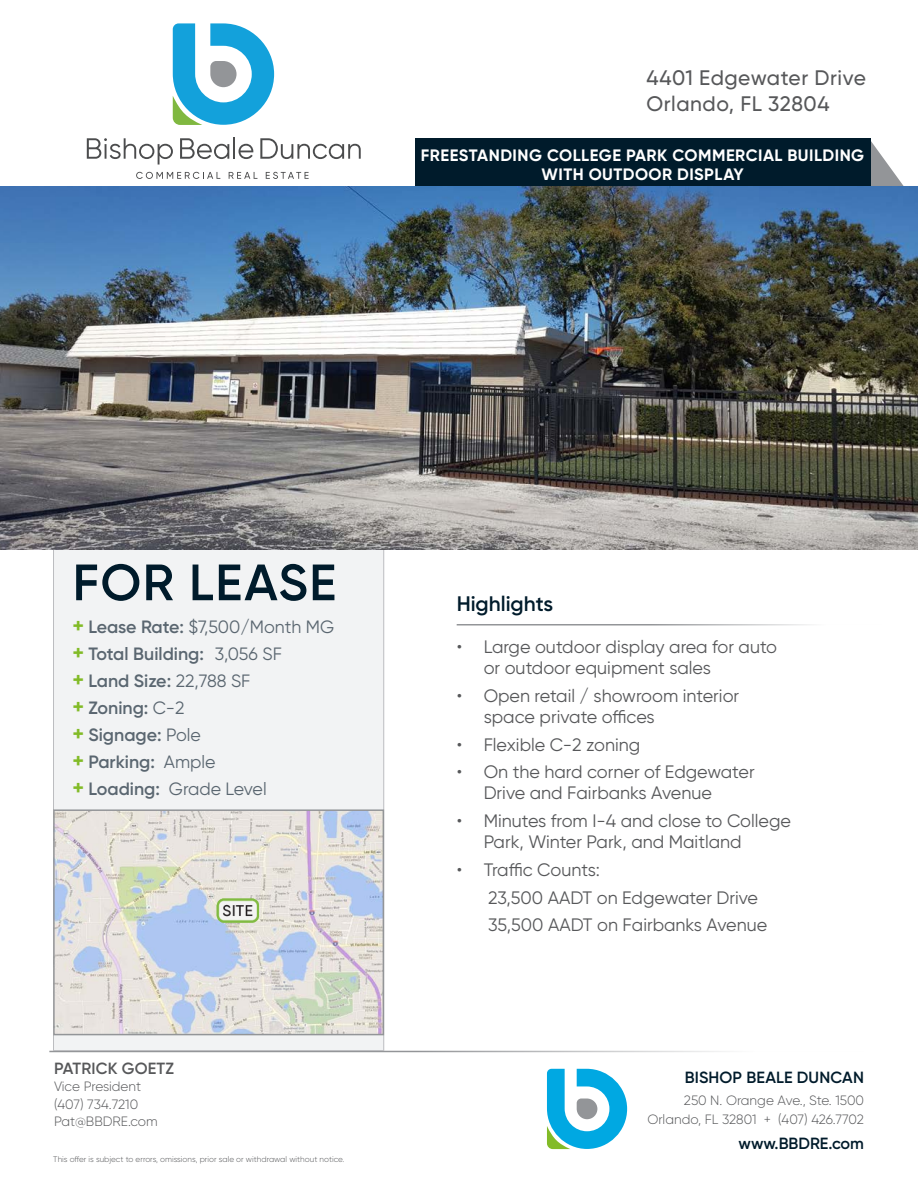
<style>
.page{position:relative;width:918px;height:1188px;background:#fff}
.page>*{position:absolute;margin:0;border:0;box-sizing:border-box;transform-origin:0 0}
.t1{font:600 51px "Gilroy";letter-spacing:.03em;color:#001b2b}
.t2{font:500 21px/25.5px "Gilroy";letter-spacing:.025em;color:#57585a}
.t3{font:600 21px "Gilroy";color:#001b2b}
.t4{font:18px/21px "Gilroy";color:#57585a}
.t5{font:600 17.85px "Gilroy";color:#5a6670}
.t6{font:17.85px "Gilroy";color:#5a6670}
.t7{font:700 16.5px/19.8px "Gilroy";letter-spacing:.03em;color:#fff;text-align:center}
.t8{font:600 16.2px "Gilroy";letter-spacing:.005em;color:#001b2b}
.t9{font:600 16.2px "Gilroy";letter-spacing:.01em;color:#57585a}
.t10{font:300 13.5px/18.9px "Gilroy";color:#57585a;text-align:right}
.t11{font:300 8.1px "Gilroy";color:#57585a}
.s1{font-weight:700;font-size:21px;color:#82bb27}
.s2{font-weight:600}
.s3{font-weight:400}
</style>
<div class="page">
<svg style="left:173px;top:23px;width:101px;height:102px"></svg>
<svg style="left:87px;top:138px;width:86px;height:27px"></svg>
<svg style="left:180px;top:138px;width:49px;height:21px"></svg>
<hr style="left:233px;top:137px;width:2px;height:22px;background:#4b4c4d">
<svg style="left:239px;top:144px;width:14px;height:15px"></svg>
<svg style="left:260px;top:138px;width:101px;height:21px"></svg>
<svg style="left:136px;top:172px;width:84px;height:7px"></svg>
<svg style="left:229px;top:172px;width:28px;height:7px"></svg>
<svg style="left:266px;top:172px;width:43px;height:7px"></svg>
<svg style="left:547px;top:1069px;width:80px;height:80px"></svg>
<hr style="left:49px;top:1051px;width:815px;height:1px;background:#939598">
<svg style="left:870px;top:138px;width:48px;height:49px"></svg>
<div style="left:53px;top:503px;width:331px;height:548px;background:#f2f3f4;border:1px solid #bcbdc0"></div>
<div style="left:415px;top:138px;width:455px;height:51px;background:#001b2b"></div>
<img style="left:56px;top:812px;width:325px;height:220px">
<div style="left:53px;top:809px;width:331px;height:226px;border:2px solid #939598"></div>
<hr style="left:457px;top:624px;width:425px;height:2px;background:#939598">
<img style="left:0;top:187px;width:918px;height:363px">
<img style="left:217px;top:898px;width:42px;height:24px">
<p class="t2" style="left:647px;top:65px;width:221px">4401 Edgewater Drive<br>Orlando, FL 32804</p>
<p class="t7" style="left:421px;top:145px;width:445px">FREESTANDING COLLEGE PARK COMMERCIAL BUILDING<br>WITH OUTDOOR DISPLAY</p>
<p class="t1" style="left:73px;top:551px;width:265px">FOR LEASE</p>
<p class="t6" style="left:72px;top:616px;width:263px"><span class="s1">+</span> <span class="s2">Lease Rate:</span> $7,500/Month MG</p>
<p class="t5" style="left:72px;top:643px;width:211px"><span class="s1">+</span> Total Building: <span class="s3">3,056 SF</span></p>
<p class="t5" style="left:72px;top:670px;width:180px"><span class="s1">+</span> Land Size: <span class="s3">22,788 SF</span></p>
<p class="t5" style="left:72px;top:697px;width:114px"><span class="s1">+</span> Zoning: <span class="s3">C-2</span></p>
<p class="t5" style="left:72px;top:724px;width:130px"><span class="s1">+</span> Signage: <span class="s3">Pole</span></p>
<p class="t5" style="left:72px;top:751px;width:145px"><span class="s1">+</span> Parking: <span class="s3">Ample</span></p>
<p class="t6" style="left:72px;top:778px;width:196px"><span class="s1">+</span> <span class="s2">Loading:</span> Grade Level</p>
<p class="t9" style="left:54px;top:1058px;width:121px">PATRICK GOETZ</p>
<p class="t10" style="left:54px;top:1077px;width:89px">Vice President</p>
<p class="t10" style="left:54px;top:1095px;width:105px;line-height:17.5px;text-align:left">(407) 734.7210<br>Pat@BBDRE.com</p>
<p class="t11" style="left:53px;top:1154px;width:293px">This offer is subject to errors, omissions, prior sale or withdrawal without notice.</p>
<p class="t3" style="left:457px;top:590px;width:98px">Highlights</p>
<p class="t4" style="left:484px;top:636px;width:295px;text-indent:-27px">• Large outdoor display area for auto or outdoor equipment sales</p>
<p class="t4" style="left:484px;top:685px;width:257px;text-indent:-27px">• Open retail / showroom interior space private offices</p>
<p class="t4" style="left:457px;top:734px;width:185px">• Flexible C-2 zoning</p>
<p class="t4" style="left:484px;top:761px;width:273px;text-indent:-27px">• On the hard corner of Edgewater<br>Drive and Fairbanks Avenue</p>
<p class="t4" style="left:484px;top:810px;width:309px;text-indent:-27px">• Minutes from I-4 and close to College<br>Park, Winter Park, and Maitland</p>
<p class="t4" style="left:457px;top:859px;width:145px">• Traffic Counts:</p>
<p class="t4" style="left:488px;top:887px;width:271px">23,500 AADT on Edgewater Drive</p>
<p class="t4" style="left:488px;top:914px;width:281px">35,500 AADT on Fairbanks Avenue</p>
<p class="t8" style="left:685px;top:1067px;width:181px">BISHOP BEALE DUNCAN</p>
<p class="t10" style="left:647px;top:1091px;width:218px">250 N. Orange Ave., Ste. 1500<br>Orlando, FL 32801 + (407) 426.7702</p>
<p class="t8" style="left:739px;top:1133px;width:127px">www.BBDRE.com</p>
</div>
